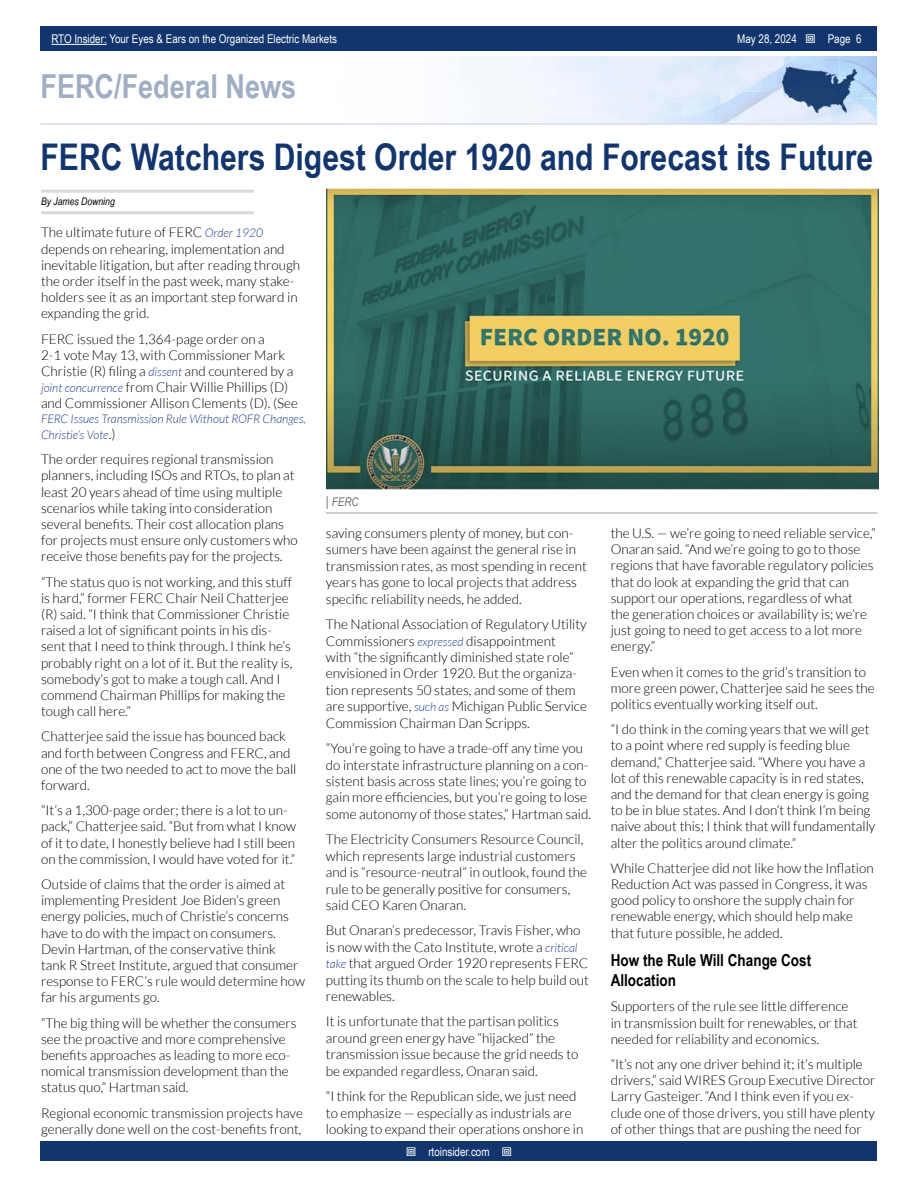
<style>
.page{position:relative;width:918px;height:1188px;background:#fff}
.page>*{position:absolute;margin:0;border:0;box-sizing:border-box;transform-origin:0 0}
.t1{font:700 36.75px "Arial Narrow";color:#11356c}
.t2{font:700 33px "Arial Narrow";color:#a0aec4}
.t3{font:700 16.5px/19.8px "Arial Narrow";color:#000}
.t4{font:300 13.5px/16.2px "Lato";color:#000}
.t5{font:12px "Arial Narrow";color:#fff}
.t6{font:italic 300 12px/16.2px "Lato";color:#25408f}
.t7{font:italic 12px "Arial Narrow";color:#6d6e71}
.t8{font:italic 10.5px "Arial Narrow";color:#000}
.s1{font-style:italic;font-size:12px;color:#25408f}
.s2{font-style:normal;font-size:13.5px;color:#000}
.s3{font-style:normal;font-size:13.5px}
</style>
<div class="page">
<div style="left:41px;top:1142px;width:836px;height:19px;background:#11356c"></div>
<div style="left:41px;top:27px;width:836px;height:24px;background:#11356c"></div>
<hr style="left:51px;top:44px;width:56px;height:1px;background:#fff">
<img style="left:491px;top:56px;width:386px;height:67px">
<hr style="left:40px;top:123px;width:837px;height:2px;background:#d6deec">
<hr style="left:41px;top:190px;width:213px;height:3px;background:#d8d8d8">
<hr style="left:41px;top:211px;width:213px;height:3px;background:#d8d8d8">
<hr style="left:326px;top:512px;width:552px;height:2px;background:#bfbfbf">
<img style="left:326px;top:189px;width:553px;height:300px">
<p class="t5" style="left:51px;top:30px;width:287px">RTO Insider: Your Eyes &amp; Ears on the Organized Electric Markets</p>
<p class="t5" style="left:737px;top:30px;width:61px">May 28, 2024</p>
<p class="t5" style="left:828px;top:30px;width:35px">Page 6</p>
<h2 class="t2" style="left:40px;top:61px;width:257px">FERC/Federal News</h2>
<h1 class="t1" style="left:40px;top:129px;width:834px">FERC Watchers Digest Order 1920 and Forecast its Future</h1>
<p class="t8" style="left:41px;top:194px;width:75px">By James Downing</p>
<p class="t4" style="left:41px;top:224px;width:261px">The ultimate future of FERC <span class="s1">Order 1920 </span>depends on rehearing, implementation and inevitable litigation, but after reading through the order itself in the past week, many stake&shy;holders see it as an important step forward in expanding the grid.</p>
<p class="t4" style="left:41px;top:331px;width:258px">FERC issued the 1,364-page order on a<br>2-1 vote May 13, with Commissioner Mark Christie (R) filing a <span class="s1">dissent</span> and countered by a <span class="s1">joint concurrence</span> from Chair Willie Phillips (D) and Commissioner Allison Clements (D). (See</p>
<p class="t6" style="left:41px;top:411px;width:266px">FERC Issues Transmission Rule Without ROFR Changes,<br>Christie’s Vote<span class="s2">.)</span></p>
<p class="t4" style="left:41px;top:451px;width:258px">The order requires regional transmission planners, including ISOs and RTOs, to plan at least 20 years ahead of time using multiple scenarios while taking into consideration several benefits. Their cost allocation plans for projects must ensure only customers who receive those benefits pay for the projects.</p>
<p class="t4" style="left:41px;top:574px;width:253px">“The status quo is not working, and this stuff is hard,” former FERC Chair Neil Chatterjee (R) said. “I think that Commissioner Christie raised a lot of significant points in his dis&shy;sent that I need to think through. I think he’s probably right on a lot of it. But the reality is, somebody’s got to make a tough call. And I commend Chairman Phillips for making the tough call here.”</p>
<p class="t4" style="left:41px;top:728px;width:257px">Chatterjee said the issue has bounced back and forth between Congress and FERC, and one of the two needed to act to move the ball forward.</p>
<p class="t4" style="left:41px;top:802px;width:256px">“It’s a 1,300-page order; there is a lot to un&shy;pack,” Chatterjee said. “But from what I know of it to date, I honestly believe had I still been on the commission, I would have voted for it.”</p>
<p class="t4" style="left:41px;top:876px;width:266px">Outside of claims that the order is aimed at implementing President Joe Biden’s green energy policies, much of Christie’s concerns have to do with the impact on consumers.<br>Devin Hartman, of the conservative think<br>tank R Street Institute, argued that consumer response to FERC’s rule would determine how far his arguments go.</p>
<p class="t4" style="left:41px;top:1015px;width:257px">“The big thing will be whether the consumers see the proactive and more comprehensive benefits approaches as leading to more eco&shy;nomical transmission development than the status quo,” Hartman said.</p>
<p class="t4" style="left:41px;top:1105px;width:263px">Regional economic transmission projects have generally done well on the cost-benefits front,</p>
<p class="t7" style="left:326px;top:493px;width:34px"><span class="s3">|</span> FERC</p>
<p class="t4" style="left:611px;top:525px;width:266px">the U.S. — we’re going to need reliable service,” Onaran said. “And we’re going to go to those regions that have favorable regulatory policies that do look at expanding the grid that can support our operations, regardless of what<br>the generation choices or availability is; we’re just going to need to get access to a lot more energy.”</p>
<p class="t4" style="left:611px;top:664px;width:266px">Even when it comes to the grid’s transition to more green power, Chatterjee said he sees the politics eventually working itself out.</p>
<p class="t4" style="left:611px;top:721px;width:266px">“I do think in the coming years that we will get to a point where red supply is feeding blue demand,” Chatterjee said. “Where you have a lot of this renewable capacity is in red states, and the demand for that clean energy is going to be in blue states. And I don’t think I’m being naive about this; I think that will fundamentally alter the politics around climate.”</p>
<p class="t4" style="left:611px;top:860px;width:265px">While Chatterjee did not like how the Inflation Reduction Act was passed in Congress, it was good policy to onshore the supply chain for renewable energy, which should help make that future possible, he added.</p>
<p class="t3" style="left:611px;top:950px;width:202px">How the Rule Will Change Cost<br>Allocation</p>
<p class="t4" style="left:611px;top:999px;width:248px">Supporters of the rule see little difference in transmission built for renewables, or that needed for reliability and economics.</p>
<p class="t4" style="left:611px;top:1056px;width:266px">“It’s not any one driver behind it; it’s multiple drivers,” said WIRES Group Executive Director Larry Gasteiger. “And I think even if you ex&shy;clude one of those drivers, you still have plenty of other things that are pushing the need for</p>
<p class="t4" style="left:326px;top:525px;width:263px">saving consumers plenty of money, but con&shy;sumers have been against the general rise in transmission rates, as most spending in recent years has gone to local projects that address specific reliability needs, he added.</p>
<p class="t4" style="left:326px;top:616px;width:263px">The National Association of Regulatory Utility Commissioners <span class="s1">expressed</span> disappointment<br>with “the significantly diminished state role” envisioned in Order 1920. But the organiza&shy;tion represents 50 states, and some of them are supportive, <span class="s1">such as</span> Michigan Public Service Commission Chairman Dan Scripps.</p>
<p class="t4" style="left:326px;top:740px;width:265px">“You’re going to have a trade-off any time you do interstate infrastructure planning on a con&shy;sistent basis across state lines; you’re going to gain more efficiencies, but you’re going to lose some autonomy of those states,” Hartman said.</p>
<p class="t4" style="left:326px;top:831px;width:263px">The Electricity Consumers Resource Council, which represents large industrial customers and is “resource-neutral” in outlook, found the rule to be generally positive for consumers, said CEO Karen Onaran.</p>
<p class="t4" style="left:326px;top:922px;width:265px">But Onaran’s predecessor, Travis Fisher, who is now with the Cato Institute, wrote a <span class="s1">critical take</span> that argued Order 1920 represents FERC putting its thumb on the scale to help build out renewables.</p>
<p class="t4" style="left:326px;top:1013px;width:254px">It is unfortunate that the partisan politics around green energy have “hijacked” the transmission issue because the grid needs to be expanded regardless, Onaran said.</p>
<p class="t4" style="left:326px;top:1088px;width:259px">“I think for the Republican side, we just need to emphasize — especially as industrials are looking to expand their operations onshore in</p>
<p class="t5" style="left:428px;top:1143px;width:63px">rtoinsider.com</p>
</div>
